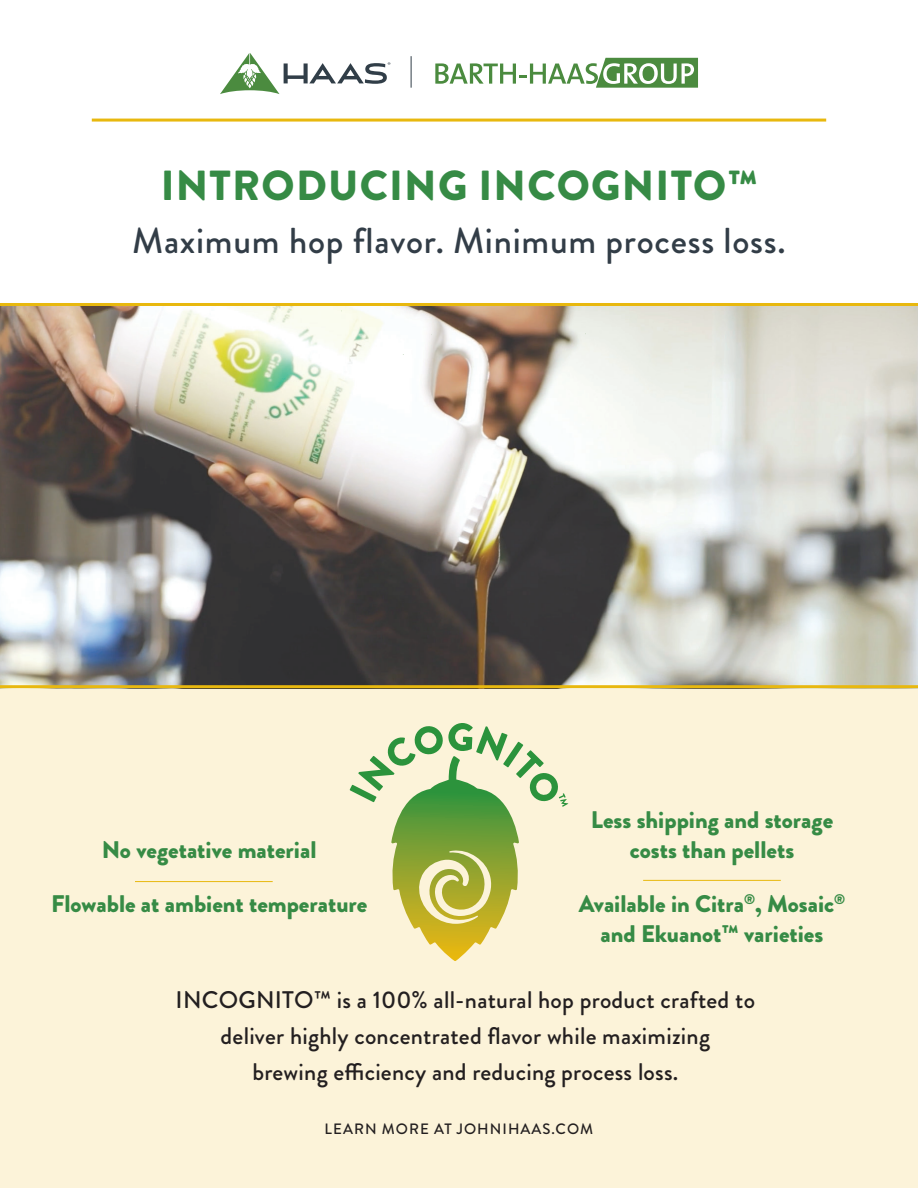
<style>
.page{position:relative;width:918px;height:1188px;background:#fff}
.page>*{position:absolute;margin:0;border:0;box-sizing:border-box;transform-origin:0 0}
.t1{font:900 42px "Brandon Grotesque";letter-spacing:.03em;color:#368b45}
.t2{font:500 36px "Brandon Grotesque";letter-spacing:.02em;color:#323d47}
.t3{font:500 24px/36px "Brandon Grotesque";letter-spacing:.01em;color:#231f20;text-align:center}
.t4{font:900 24px/30px "Brandon Grotesque";color:#368b45;text-align:center}
.t5{font:500 15px "Brandon Grotesque";letter-spacing:.07em;color:#231f20}
</style>
<div class="page">
<div style="left:0;top:672px;width:918px;height:516px;background:#fcf3d9"></div>
<img style="left:0;top:306px;width:918px;height:379px">
<hr style="left:92px;top:119px;width:734px;height:3px;background:#e8b80e">
<hr style="left:411px;top:56px;width:1px;height:32px;background:#313e48">
<svg style="left:435px;top:58px;width:263px;height:30px"></svg>
<svg style="left:220px;top:53px;width:170px;height:41px"></svg>
<svg style="left:350px;top:723px;width:218px;height:238px"></svg>
<hr style="left:135px;top:881px;width:138px;height:1px;background:#e8b80e">
<hr style="left:643px;top:880px;width:138px;height:1px;background:#e8b80e">
<hr style="left:0;top:303px;width:918px;height:3px;background:#e8b80e">
<hr style="left:0;top:685px;width:918px;height:3px;background:#e8b80e">
<h1 class="t1" style="left:161px;top:155px;width:598px">INTRODUCING INCOGNITO™</h1>
<h2 class="t2" style="left:132px;top:216px;width:655px">Maximum hop flavor. Minimum process loss.</h2>
<p class="t4" style="left:102px;top:836px;width:216px">No vegetative material</p>
<p class="t4" style="left:51px;top:890px;width:318px">Flowable at ambient temperature</p>
<p class="t4" style="left:591px;top:806px;width:244px">Less shipping and storage costs than pellets</p>
<p class="t4" style="left:579px;top:890px;width:268px">Available in Citra<sup>®</sup>, Mosaic<sup>® </sup>and Ekuanot™ varieties</p>
<p class="t3" style="left:176px;top:982px;width:581px">INCOGNITO™ is a 100% all-natural hop product crafted to deliver highly concentrated flavor while maximizing<br>brewing efficiency and reducing process loss.</p>
<p class="t5" style="left:325px;top:1118px;width:270px">LEARN MORE AT JOHNIHAAS.COM</p>
</div>
